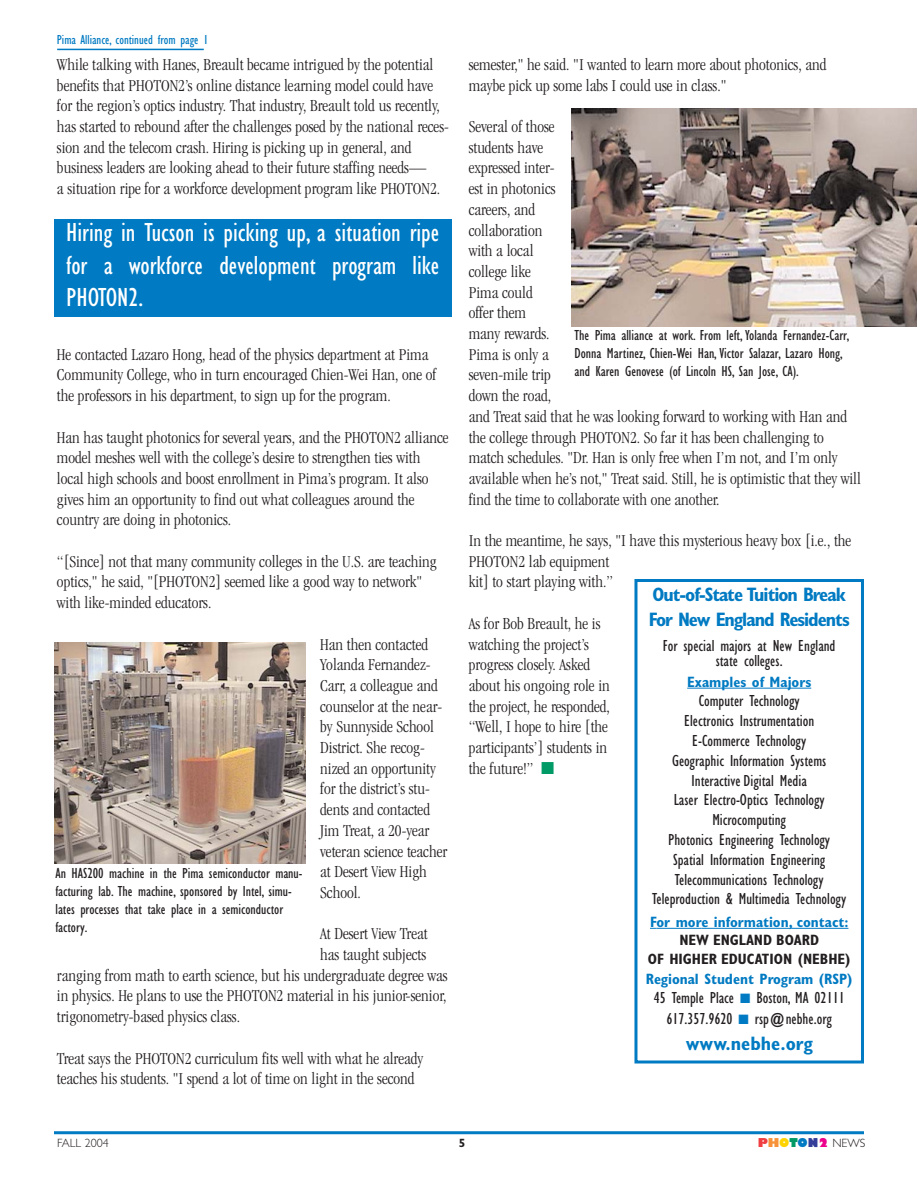
<style>
.page{position:relative;width:918px;height:1188px;background:#fff}
.page>*{position:absolute;margin:0;border:0;box-sizing:border-box;transform-origin:0 0}
.t1{font:condensed 27px/32.4px "Gill Sans";color:#fff;text-align:justify}
.t2{font:700 condensed 19.5px/24.5px "Gill Sans";letter-spacing:-.05em;color:#007ac2}
.t3{font:700 condensed 19.5px "Gill Sans";color:#007ac2}
.t4{font:300 condensed 17.25px/20.7px "Garamond";color:#231f20}
.t5{font:condensed 16.5px/19.8px "Gill Sans";color:#231f20;text-align:center}
.t6{font:condensed 15px/18px "Gill Sans";color:#231f20}
.t7{font:700 condensed 15px "Gill Sans";color:#007ac2}
.t8{font:700 condensed 15px/19px "Gill Sans";color:#231f20;text-align:center}
.t9{font:condensed 13.5px "Gill Sans";color:#007ac2}
.t10{font:300 12px "Gill Sans";color:#231f20}
.t11{font:700 12px "Gill Sans";color:#231f20}
.s1{color:#009a66}
.s2{color:#007ac2}
.s3{font-weight:800;color:#ef3e42}
.s4{font-weight:800;color:#f79239}
.s5{font-weight:800;color:#ffd300}
.s6{font-weight:800;color:#009a66}
.s7{font-weight:800;color:#007ac2}
.s8{font-weight:800;color:#343e99}
.s9{font-weight:800;color:#ec008c}
</style>
<div class="page">
<hr style="left:54px;top:1131px;width:810px;height:3px;background:#007ac2">
<hr style="left:687px;top:688px;width:124px;height:1px;background:#007ac2">
<hr style="left:656px;top:928px;width:45px;height:1px;background:#007ac2">
<hr style="left:701px;top:928px;width:62px;height:1px;background:#007ac2">
<svg style="left:763px;top:928px;width:28px;height:1px"></svg>
<hr style="left:791px;top:928px;width:57px;height:1px;background:#007ac2">
<div style="left:634px;top:579px;width:230px;height:485px;border:3px solid #007ac2"></div>
<img style="left:55px;top:643px;width:250px;height:220px">
<div style="left:54px;top:219px;width:398px;height:97px;background:#007ac2"></div>
<img style="left:572px;top:108px;width:344px;height:219px">
<hr style="left:57px;top:49px;width:147px;height:1px;background:#007ac2">
<p class="t9" style="left:57px;top:35px;width:153px">Pima Alliance, continued from page 1</p>
<p class="t4" style="left:57px;top:55px;width:393px">While talking with Hanes, Breault became intrigued by the potential benefits that PHOTON2’s online distance learning model could have for the region’s optics industry. That industry, Breault told us recently, has started to rebound after the challenges posed by the national reces&shy;sion and the telecom crash. Hiring is picking up in general, and business leaders are looking ahead to their future staffing needs—<br>a situation ripe for a workforce development program like PHOTON2.</p>
<h1 class="t1" style="left:66px;top:219px;width:374px">Hiring in Tucson is picking up, a situation ripe for a workforce development program like PHOTON2.</h1>
<p class="t4" style="left:57px;top:345px;width:381px">He contacted Lazaro Hong, head of the physics department at Pima<br>Community College, who in turn encouraged Chien-Wei Han, one of the professors in his department, to sign up for the program.</p>
<p class="t4" style="left:57px;top:428px;width:393px">Han has taught photonics for several years, and the PHOTON2 alliance model meshes well with the college’s desire to strengthen ties with local high schools and boost enrollment in Pima’s program. It also gives him an opportunity to find out what colleagues around the country are doing in photonics.</p>
<p class="t4" style="left:57px;top:552px;width:381px">“[Since] not that many community colleges in the U.S. are teaching optics," he said, "[PHOTON2] seemed like a good way to network" with like-minded educators.</p>
<p class="t4" style="left:320px;top:635px;width:128px">Han then contacted<br>Yolanda Fernandez-<br>Carr, a colleague and counselor at the near&shy;by Sunnyside School<br>District. She recog&shy;nized an opportunity for the district’s stu&shy;dents and contacted<br>Jim Treat, a 20-year veteran science teacher at Desert View High<br>School.</p>
<p class="t4" style="left:320px;top:925px;width:109px">At Desert View Treat</p>
<p class="t4" style="left:320px;top:945px;width:107px">has taught subjects</p>
<p class="t4" style="left:57px;top:966px;width:392px">ranging from math to earth science, but his undergraduate degree was</p>
<p class="t4" style="left:57px;top:987px;width:391px">in physics. He plans to use the PHOTON2 material in his junior-senior,</p>
<p class="t4" style="left:57px;top:1008px;width:185px">trigonometry-based physics class.</p>
<p class="t4" style="left:57px;top:1049px;width:368px">Treat says the PHOTON2 curriculum fits well with what he already teaches his students. "I spend a lot of time on light in the second</p>
<p class="t6" style="left:56px;top:866px;width:249px">An HAS200 machine in the Pima semiconductor manu&shy;facturing lab. The machine, sponsored by Intel, simu&shy;lates processes that take place in a semiconductor factory.</p>
<p class="t4" style="left:469px;top:55px;width:359px">semester," he said. "I wanted to learn more about photonics, and maybe pick up some labs I could use in class."</p>
<p class="t4" style="left:469px;top:117px;width:394px">Several of those<br>students have<br>expressed inter-<br>est in photonics<br>careers, and<br>collaboration<br>with a local<br>college like<br>Pima could<br>offer them<br>many rewards.<br>Pima is only a<br>seven-mile trip<br>down the road,<br>and Treat said that he was looking forward to working with Han and the college through PHOTON2. So far it has been challenging to match schedules. "Dr. Han is only free when I’m not, and I’m only available when he’s not," Treat said. Still, he is optimistic that they will find the time to collaborate with one another.</p>
<p class="t4" style="left:469px;top:531px;width:384px">In the meantime, he says, "I have this mysterious heavy box [i.e., the<br>PHOTON2 lab equipment<br>kit] to start playing with.”</p>
<p class="t4" style="left:469px;top:614px;width:143px">As for Bob Breault, he is watching the project’s progress closely. Asked about his ongoing role in the project, he responded, “Well, I hope to hire [the participants’] students in the future!” <span class="s1">■</span></p>
<p class="t6" style="left:574px;top:328px;width:277px">The Pima alliance at work. From left, Yolanda Fernandez-Carr,<br>Donna Martinez, Chien-Wei Han, Victor Salazar, Lazaro Hong, and Karen Genovese (of Lincoln HS, San Jose, CA).</p>
<p class="t2" style="left:649px;top:584px;width:203px">Out-of-State Tuition Break<br>For New England Residents</p>
<p class="t5" style="left:663px;top:640px;width:174px;line-height:15px">For special majors at New England state colleges.</p>
<p class="t7" style="left:687px;top:676px;width:126px">Examples of Majors</p>
<p class="t5" style="left:652px;top:693px;width:195px">Computer Technology<br>Electronics Instrumentation<br>E-Commerce Technology<br>Geographic Information Systems<br>Interactive Digital Media<br>Laser Electro-Optics Technology<br>Microcomputing<br>Photonics Engineering Technology<br>Spatial Information Engineering<br>Telecommunications Technology<br>Teleproduction &amp; Multimedia Technology</p>
<p class="t7" style="left:650px;top:917px;width:200px">For more information, contact:</p>
<p class="t8" style="left:648px;top:932px;width:204px">NEW ENGLAND BOARD<br>OF HIGHER EDUCATION (NEBHE)</p>
<p class="t7" style="left:646px;top:973px;width:208px">Regional Student Program (RSP)</p>
<p class="t5" style="left:654px;top:989px;width:193px;line-height:20.7px">45 Temple Place <span class="s2">■</span> Boston, MA 02111<br>617.357.9620 <span class="s2">■</span> rsp@nebhe.org</p>
<p class="t3" style="left:686px;top:1037px;width:128px">www.nebhe.org</p>
<p class="t10" style="left:57px;top:1139px;width:53px">FALL 2004</p>
<p class="t11" style="left:459px;top:1139px;width:8px">5</p>
<p class="t10" style="left:758px;top:1139px;width:109px"><span class="s3">P</span><span class="s4">H</span><span class="s5">O</span><span class="s6">T</span><span class="s7">O</span><span class="s8">N</span><span class="s9">2</span> NEWS</p>
</div>
